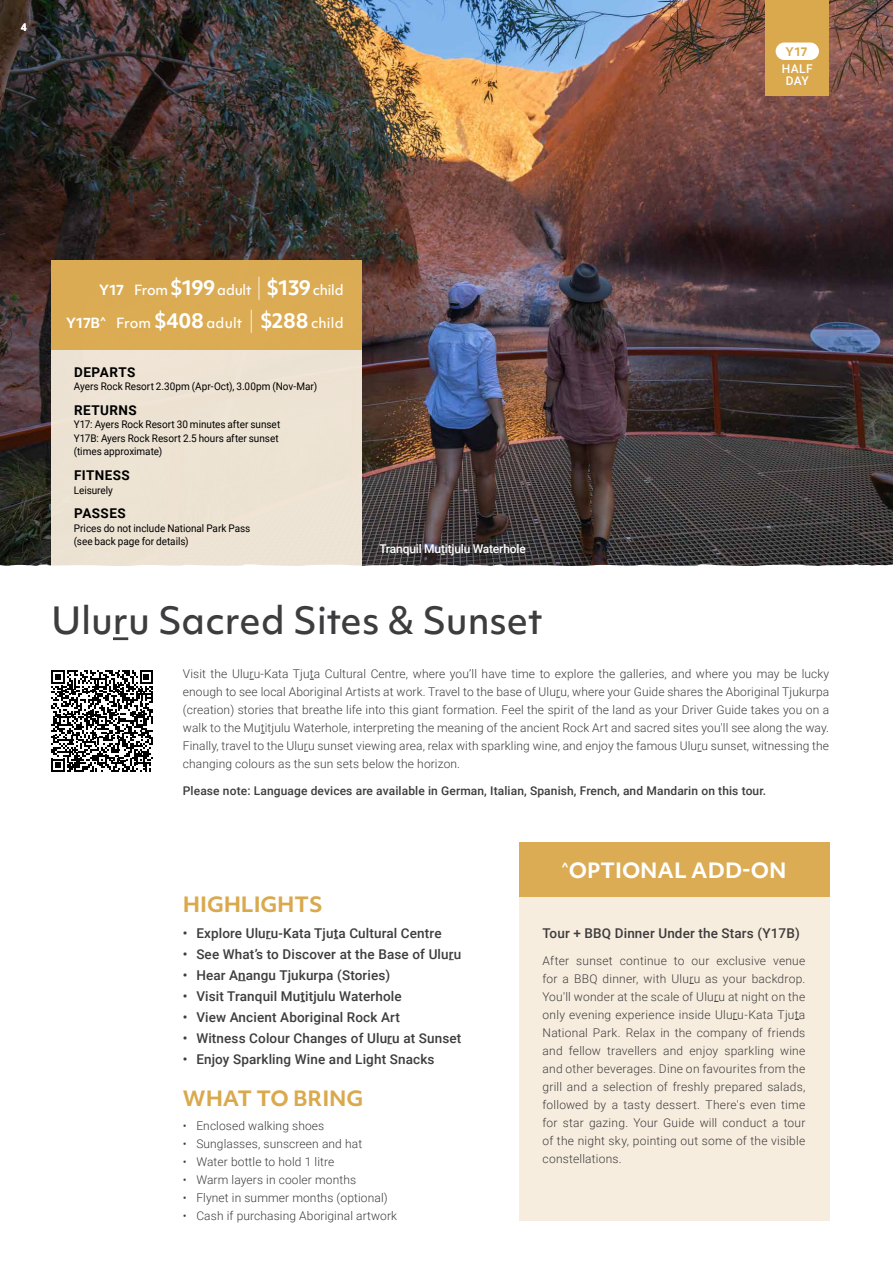
<style>
.page{position:relative;width:893px;height:1263px;background:#fff}
.page>*{position:absolute;margin:0;border:0;box-sizing:border-box;transform-origin:0 0}
.t1{font:500 36px "Objektiv Mk 1";color:#3d3c3e}
.t2{font:700 20.25px "Objektiv Mk 1";color:#daa94d}
.t3{font:700 20.25px "Objektiv Mk 1";color:#fff}
.t4{font:500 13.5px "Roboto";letter-spacing:.01em;color:#3d3c3e}
.t5{font:500 13.5px "Objektiv Mk 1";letter-spacing:.01em;color:#fff}
.t6{font:700 13.5px "Roboto";letter-spacing:.03em;color:#000}
.t7{font:500 13.5px "Objektiv Mk 1";letter-spacing:-.015em;color:#fff}
.t8{font:300 12px/18px "Roboto";letter-spacing:.01em;color:#3d3c3e;text-align:justify}
.t9{font:500 12px "Roboto";letter-spacing:.01em;color:#3d3c3e}
.t10{font:500 12px/12px "Roboto";letter-spacing:-.015em;color:#fff;text-align:center}
.t11{font:700 11.4px "Objektiv Mk 1";color:#daa94d}
.t12{font:10.5px/13.5px "Roboto";letter-spacing:-.005em;color:#000;scale:.95 1}
.t13{font:700 10.5px "Roboto";color:#fff}
.s1{font-weight:700}
.s2{font-weight:700;font-size:19.5px}
.s3{font-weight:100;font-size:21px}
</style>
<div class="page">
<img style="left:0;top:0;width:893px;height:564px">
<div style="left:519px;top:896px;width:310px;height:324px;background:#f7edde"></div>
<div style="left:519px;top:842px;width:310px;height:54px;background:#dbac54"></div>
<div style="left:51px;top:350px;width:310px;height:214px;background:#ede3d3"></div>
<div style="left:51px;top:260px;width:310px;height:90px;background:#dbab53"></div>
<div style="left:765px;top:0;width:64px;height:96px;background:#daa94d"></div>
<div style="left:776px;top:43px;width:43px;height:17px;background:#fff;border-radius:9px"></div>
<svg style="left:0;top:564px;width:893px;height:2px"></svg>
<hr style="left:113px;top:637px;width:15px;height:3px;background:#3d3c3e">
<svg style="left:51px;top:670px;width:102px;height:102px"></svg>
<p class="t13" style="left:21px;top:20px;width:8px">4</p>
<p class="t11" style="left:786px;top:43px;width:23px">Y17</p>
<p class="t10" style="left:782px;top:62px;width:32px">HALF<br>DAY</p>
<p class="t7" style="left:99px;top:281px;width:246px"><span class="s1">Y17</span> From <span class="s2">$199</span> adult <span class="s3">|</span> <span class="s2">$139</span> child</p>
<p class="t5" style="left:66px;top:313px;width:279px"><span class="s1">Y17B</span><sup>^</sup> From <span class="s2">$408</span> adult <span class="s3">|</span> <span class="s2">$288</span> child</p>
<p class="t6" style="left:74px;top:362px;width:63px">DEPARTS</p>
<p class="t12" style="left:74px;top:379px;width:257px">Ayers Rock Resort 2.30pm (Apr-Oct), 3.00pm (Nov-Mar)</p>
<p class="t6" style="left:74px;top:401px;width:64px">RETURNS</p>
<p class="t12" style="left:74px;top:417px;width:219px">Y17: Ayers Rock Resort 30 minutes after sunset<br>Y17B: Ayers Rock Resort 2.5 hours after sunset (times approximate)</p>
<p class="t6" style="left:74px;top:466px;width:57px">FITNESS</p>
<p class="t12" style="left:74px;top:483px;width:43px">Leisurely</p>
<p class="t6" style="left:74px;top:504px;width:53px">PASSES</p>
<p class="t12" style="left:74px;top:521px;width:187px">Prices do not include National Park Pass (see back page for details)</p>
<p class="t10" style="left:379px;top:543px;width:148px">Tranquil Mutitjulu Waterhole</p>
<h1 class="t1" style="left:51px;top:595px;width:493px">Uluru Sacred Sites &amp; Sunset</h1>
<p class="t8" style="left:183px;top:665px;width:648px">Visit the Uluru-Kata Tjuta Cultural Centre, where you’ll have time to explore the galleries, and where you may be lucky enough to see local Aboriginal Artists at work. Travel to the base of Uluru, where your Guide shares the Aboriginal Tjukurpa (creation) stories that breathe life into this giant formation. Feel the spirit of the land as your Driver Guide takes you on a walk to the Mutitjulu Waterhole, interpreting the meaning of the ancient Rock Art and sacred sites you'll see along the way.<br>Finally, travel to the Uluru sunset viewing area, relax with sparkling wine, and enjoy the famous Uluru sunset, witnessing the changing colours as the sun sets below the horizon.</p>
<p class="t9" style="left:183px;top:782px;width:585px">Please note: Language devices are available in German, Italian, Spanish, French, and Mandarin on this tour.</p>
<h2 class="t2" style="left:183px;top:890px;width:141px">HIGHLIGHTS</h2>
<p class="t4" style="left:183px;top:923px;width:260px">• Explore Uluru-Kata Tjuta Cultural Centre</p>
<p class="t4" style="left:183px;top:944px;width:280px">• See What’s to Discover at the Base of Uluru</p>
<p class="t4" style="left:183px;top:965px;width:209px">• Hear Anangu Tjukurpa (Stories)</p>
<p class="t4" style="left:183px;top:986px;width:220px">• Visit Tranquil Mutitjulu Waterhole</p>
<p class="t4" style="left:183px;top:1007px;width:219px">• View Ancient Aboriginal Rock Art</p>
<p class="t4" style="left:183px;top:1028px;width:280px">• Witness Colour Changes of Uluru at Sunset</p>
<p class="t4" style="left:183px;top:1049px;width:253px">• Enjoy Sparkling Wine and Light Snacks</p>
<h2 class="t2" style="left:183px;top:1084px;width:182px">WHAT TO BRING</h2>
<p class="t8" style="left:183px;top:1117px;width:143px">• Enclosed walking shoes</p>
<p class="t8" style="left:183px;top:1135px;width:181px">• Sunglasses, sunscreen and hat</p>
<p class="t8" style="left:183px;top:1153px;width:153px">• Water bottle to hold 1 litre</p>
<p class="t8" style="left:183px;top:1171px;width:175px">• Warm layers in cooler months</p>
<p class="t8" style="left:183px;top:1189px;width:206px">• Flynet in summer months (optional)</p>
<p class="t8" style="left:183px;top:1207px;width:216px">• Cash if purchasing Aboriginal artwork</p>
<h2 class="t3" style="left:562px;top:856px;width:226px"><sup>^</sup>OPTIONAL ADD-ON</h2>
<p class="t4" style="left:543px;top:924px;width:259px">Tour + BBQ Dinner Under the Stars (Y17B)</p>
<p class="t8" style="left:543px;top:951px;width:264px">After sunset continue to our exclusive venue for a BBQ dinner, with Uluru as your backdrop.<br>You'll wonder at the scale of Uluru at night on the only evening experience inside Uluru-Kata Tjuta National Park. Relax in the company of friends and fellow travellers and enjoy sparkling wine and other beverages. Dine on favourites from the grill and a selection of freshly prepared salads, followed by a tasty dessert. There's even time for star gazing. Your Guide will conduct a tour of the night sky, pointing out some of the visible constellations.</p>
</div>
